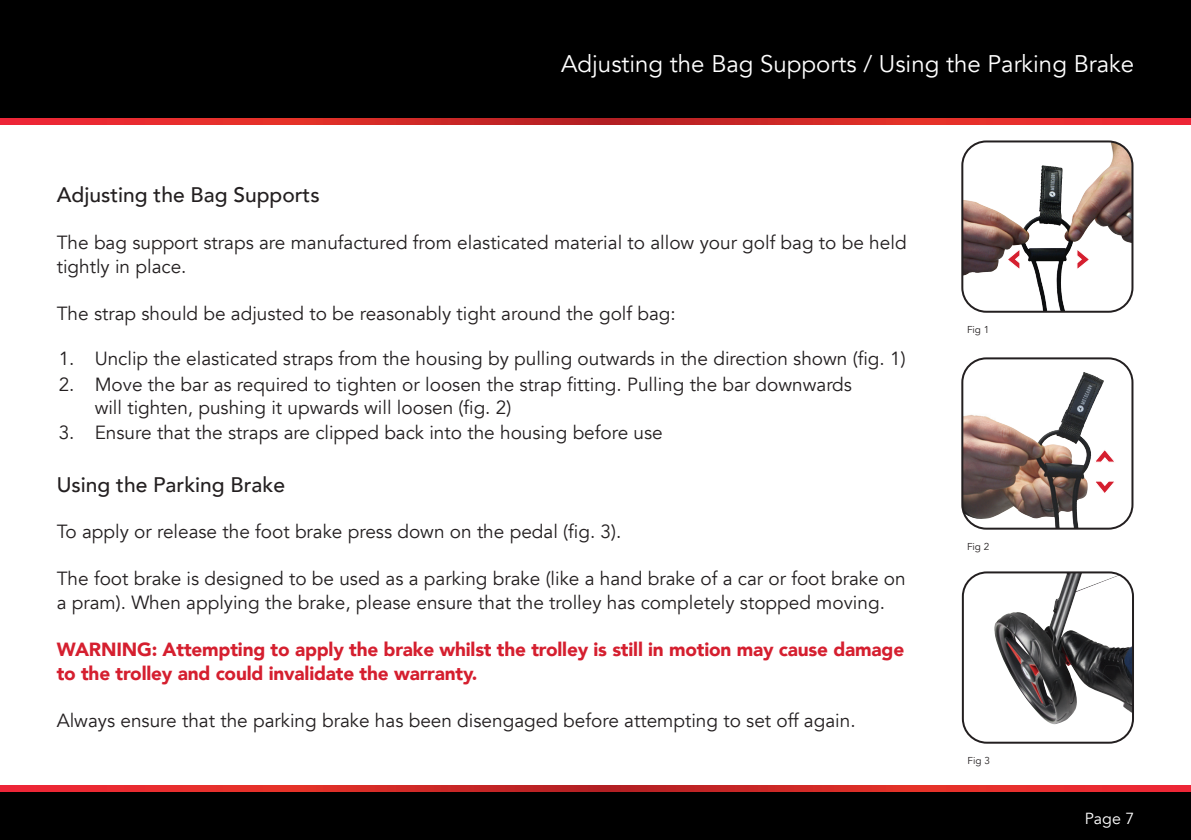
<style>
.page{position:relative;width:1191px;height:840px;background:#fff}
.page>*{position:absolute;margin:0;border:0;box-sizing:border-box;transform-origin:0 0}
.Titles{font:24px "Avenir";color:#fff}
.Headline{font:500 21px "Avenir";color:#231f20}
.Body{font:19px/24px "Avenir";color:#231f20}
.NB{font:900 19px/24px "Avenir";letter-spacing:-.01em;color:#d51f2f}
.t1{font:16px "Avenir";color:#fff}
.t2{font:10px "Avenir";color:#231f20}
</style>
<div class="page">
<div style="left:0;top:790px;width:1191px;height:49px;background:#000"></div>
<div style="left:0;top:0;width:1191px;height:118px;background:#000"></div>
<svg style="left:0;top:118px;width:1191px;height:6px;background:#d9292a"></svg>
<svg style="left:0;top:785px;width:1191px;height:6px;background:#d9292a"></svg>
<svg style="left:962px;top:141px;width:170px;height:170px"></svg>
<img style="left:964px;top:143px;width:149px;height:82px">
<div style="left:961px;top:140px;width:172px;height:172px;border:2px solid #231f20;border-radius:24px"></div>
<svg style="left:1076px;top:248px;width:14px;height:22px"></svg>
<svg style="left:1006px;top:248px;width:14px;height:22px"></svg>
<svg style="left:962px;top:358px;width:170px;height:170px"></svg>
<img style="left:964px;top:360px;width:114px;height:168px">
<div style="left:961px;top:357px;width:172px;height:172px;border:2px solid #231f20;border-radius:24px"></div>
<svg style="left:1094px;top:480px;width:22px;height:14px"></svg>
<svg style="left:1094px;top:448px;width:22px;height:14px"></svg>
<img style="left:994px;top:574px;width:137px;height:150px">
<div style="left:962px;top:571px;width:172px;height:172px;border:2px solid #231f20;border-radius:24px"></div>
<p class="Titles" style="left:561px;top:49px;width:574px">Adjusting the Bag Supports / Using the Parking Brake</p>
<p class="Headline" style="left:57px;top:176px;width:264px">Adjusting the Bag Supports</p>
<p class="Body" style="left:57px;top:230px;width:851px">The bag support straps are manufactured from elasticated material to allow your golf bag to be held tightly in place.</p>
<p class="Body" style="left:57px;top:301px;width:620px">The strap should be adjusted to be reasonably tight around the golf bag:</p>
<p class="Body" style="left:59px;top:347px;width:848px">1. Unclip the elasticated straps from the housing by pulling outwards in the direction shown (fig. 1)</p>
<p class="Body" style="left:95px;top:373px;width:759px;line-height:22.8px;text-indent:-36px">2. Move the bar as required to tighten or loosen the strap fitting. Pulling the bar downwards will tighten, pushing it upwards will loosen (fig. 2)</p>
<p class="Body" style="left:59px;top:421px;width:605px">3. Ensure that the straps are clipped back into the housing before use</p>
<p class="Headline" style="left:57px;top:466px;width:230px">Using the Parking Brake</p>
<p class="Body" style="left:57px;top:520px;width:566px">To apply or release the foot brake press down on the pedal (fig. 3).</p>
<p class="Body" style="left:57px;top:566px;width:850px">The foot brake is designed to be used as a parking brake (like a hand brake of a car or foot brake on a pram). When applying the brake, please ensure that the trolley has completely stopped moving.</p>
<p class="NB" style="left:57px;top:636px;width:849px">WARNING: Attempting to apply the brake whilst the trolley is still in motion may cause damage to the trolley and could invalidate the warranty.</p>
<p class="Body" style="left:57px;top:708px;width:800px">Always ensure that the parking brake has been disengaged before attempting to set off again.</p>
<p class="t2" style="left:967px;top:324px;width:24px">Fig 1</p>
<p class="t2" style="left:967px;top:540px;width:24px">Fig 2</p>
<p class="t2" style="left:967px;top:754px;width:24px">Fig 3</p>
<p class="t1" style="left:1084px;top:808px;width:51px">Page 7</p>
</div>
